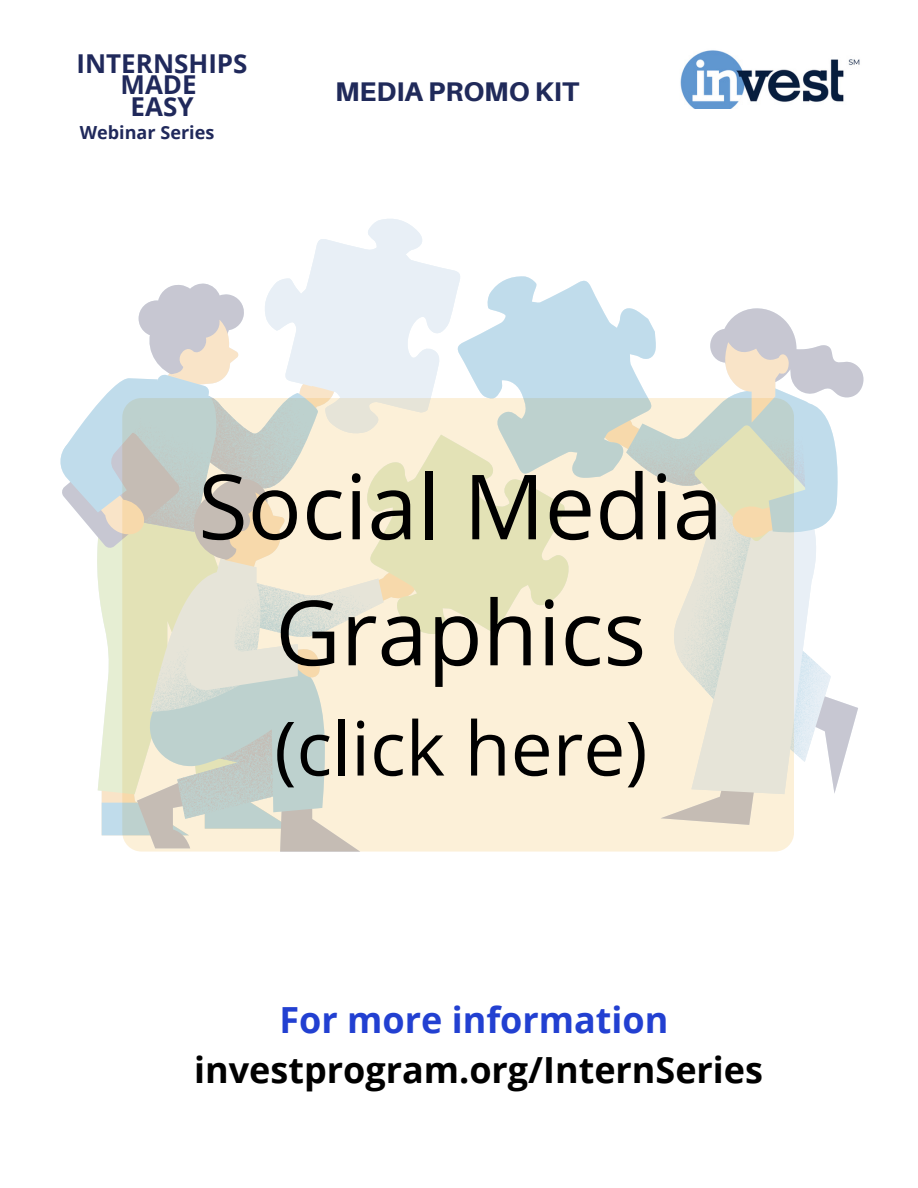
<style>
.page{position:relative;width:918px;height:1188px;background:#fff}
.page>*{position:absolute;margin:0;border:0;box-sizing:border-box;transform-origin:0 0}
.t1{font:90px/126px "Open Sans";color:#000;text-align:center}
.t2{font:75px "Open Sans";color:#000}
.t3{font:700 36px/49.5px "Open Sans";color:#000;text-align:center}
.t4{font:800 27px "Aileron";color:#202a5a}
.t5{font:700 25.95px/21.3px "Open Sans";color:#20295b;text-align:center}
.t6{font:700 18px "Open Sans";color:#20295b}
.s1{color:#2240d1}
</style>
<div class="page">
<svg style="left:60px;top:219px;width:804px;height:633px"></svg>
<img style="left:680px;top:50px;width:180px;height:59px">
<h3 class="t5" style="left:77px;top:52px;width:173px">INTERNSHIPS<br>MADE<br>EASY</h3>
<p class="t6" style="left:80px;top:120px;width:136px">Webinar Series</p>
<p class="t4" style="left:335px;top:75px;width:245px">MEDIA PROMO KIT</p>
<h3 class="t1" style="left:198px;top:441px;width:526px">Social Media<br>Graphics</h3>
<h3 class="t2" style="left:274px;top:695px;width:375px">(click here)</h3>
<h1 class="t3" style="left:194px;top:995px;width:570px"><span class="s1">For more information </span>investprogram.org/InternSeries</h1>
</div>
